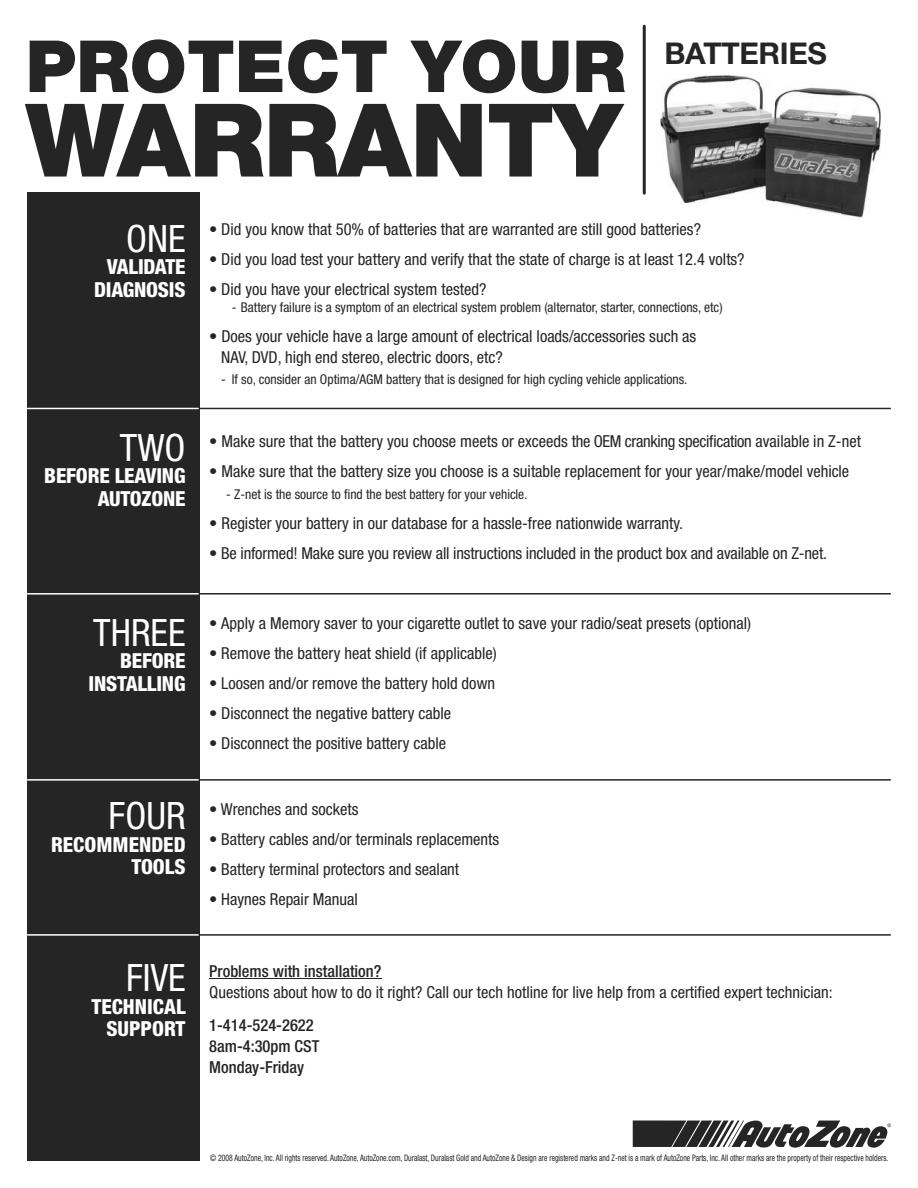
<style>
.page{position:relative;width:918px;height:1188px;background:#fff}
.page>*{position:absolute;margin:0;border:0;box-sizing:border-box;transform-origin:0 0}
.t1{font:900 101.7px "Helvetica Neue";letter-spacing:-.01em;color:#252525}
.t2{font:900 72px "Helvetica Neue";color:#252525}
.t3{font:condensed 37.8px "Helvetica Neue";color:#fff}
.t4{font:700 30px "Helvetica Neue";letter-spacing:-.01em;color:#252525}
.t5{font:800 condensed 20.7px/22.6px "Helvetica Neue";letter-spacing:-.01em;color:#fff;text-align:right}
.t6{font:condensed 16.5px/21px "Helvetica Neue";color:#252525}
.t7{font:500 condensed 16.5px/21px "Helvetica Neue";color:#252525}
.t8{font:condensed 13.5px "Helvetica Neue";color:#252525}
.t9{font:condensed 9px "Helvetica Neue";color:#252525;scale:.85 1}
</style>
<div class="page">
<div style="left:27px;top:192px;width:172px;height:969px;background:#252525"></div>
<hr style="left:643px;top:25px;width:3px;height:170px;background:#252525;border-radius:2px">
<hr style="left:209px;top:978px;width:173px;height:1px;background:#252525">
<hr style="left:27px;top:408px;width:864px;height:1px;background:#252525">
<hr style="left:27px;top:593px;width:864px;height:2px;background:#252525">
<hr style="left:27px;top:779px;width:864px;height:2px;background:#252525">
<hr style="left:27px;top:934px;width:864px;height:2px;background:#252525">
<hr style="left:27px;top:408px;width:172px;height:1px;background:#fff">
<hr style="left:27px;top:593px;width:172px;height:2px;background:#fff">
<hr style="left:27px;top:779px;width:172px;height:2px;background:#fff">
<hr style="left:27px;top:934px;width:172px;height:2px;background:#fff">
<svg style="left:633px;top:1120px;width:258px;height:28px"></svg>
<img style="left:662px;top:75px;width:99px;height:41px">
<img style="left:659px;top:116px;width:102px;height:87px">
<img style="left:775px;top:87px;width:106px;height:87px">
<img style="left:775px;top:174px;width:95px;height:44px">
<img style="left:761px;top:86px;width:14px;height:116px">
<h2 class="t2" style="left:26px;top:41px;width:602px">PROTECT YOUR</h2>
<h1 class="t1" style="left:26px;top:104px;width:597px">WARRANTY</h1>
<h3 class="t4" style="left:664px;top:43px;width:164px">BATTERIES</h3>
<h3 class="t3" style="left:126px;top:225px;width:61px">ONE</h3>
<p class="t5" style="left:94px;top:258px;width:93px">VALIDATE<br>DIAGNOSIS</p>
<p class="t6" style="left:209px;top:220px;width:493px">• Did you know that 50% of batteries that are warranted are still good batteries?</p>
<p class="t6" style="left:209px;top:250px;width:537px">• Did you load test your battery and verify that the state of charge is at least 12.4 volts?</p>
<p class="t6" style="left:209px;top:280px;width:279px">• Did you have your electrical system tested?</p>
<p class="t8" style="left:232px;top:302px;width:492px">- Battery failure is a symptom of an electrical system problem (alternator, starter, connections, etc)</p>
<p class="t6" style="left:221px;top:327px;width:477px;text-indent:-12px">• Does your vehicle have a large amount of electrical loads/accessories such as<br>NAV, DVD, high end stereo, electric doors, etc?</p>
<p class="t8" style="left:221px;top:374px;width:468px">- If so, consider an Optima/AGM battery that is designed for high cycling vehicle applications.</p>
<h3 class="t3" style="left:120px;top:434px;width:67px">TWO</h3>
<p class="t5" style="left:44px;top:467px;width:143px">BEFORE LEAVING<br>AUTOZONE</p>
<p class="t6" style="left:209px;top:432px;width:653px">• Make sure that the battery you choose meets or exceeds the OEM cranking specification available in Z-net</p>
<p class="t6" style="left:209px;top:462px;width:641px">• Make sure that the battery size you choose is a suitable replacement for your year/make/model vehicle</p>
<p class="t8" style="left:226px;top:489px;width:303px">- Z-net is the source to find the best battery for your vehicle.</p>
<p class="t6" style="left:209px;top:514px;width:475px">• Register your battery in our database for a hassle-free nationwide warranty.</p>
<p class="t6" style="left:209px;top:544px;width:619px">• Be informed! Make sure you review all instructions included in the product box and available on Z-net.</p>
<h3 class="t3" style="left:93px;top:619px;width:94px">THREE</h3>
<p class="t5" style="left:89px;top:651px;width:98px">BEFORE<br>INSTALLING</p>
<p class="t6" style="left:209px;top:614px;width:543px">• Apply a Memory saver to your cigarette outlet to save your radio/seat presets (optional)</p>
<p class="t6" style="left:209px;top:644px;width:289px">• Remove the battery heat shield (if applicable)</p>
<p class="t6" style="left:209px;top:674px;width:287px">• Loosen and/or remove the battery hold down</p>
<p class="t6" style="left:209px;top:704px;width:243px">• Disconnect the negative battery cable</p>
<p class="t6" style="left:209px;top:734px;width:238px">• Disconnect the positive battery cable</p>
<h3 class="t3" style="left:109px;top:802px;width:78px">FOUR</h3>
<p class="t5" style="left:51px;top:835px;width:136px">RECOMMENDED<br>TOOLS</p>
<p class="t6" style="left:209px;top:800px;width:151px">• Wrenches and sockets</p>
<p class="t6" style="left:209px;top:830px;width:292px">• Battery cables and/or terminals replacements</p>
<p class="t6" style="left:209px;top:860px;width:251px">• Battery terminal protectors and sealant</p>
<p class="t6" style="left:209px;top:890px;width:150px">• Haynes Repair Manual</p>
<h3 class="t3" style="left:126px;top:964px;width:61px">FIVE</h3>
<p class="t5" style="left:91px;top:997px;width:96px">TECHNICAL<br>SUPPORT</p>
<p class="t7" style="left:209px;top:962px;width:174px">Problems with installation?</p>
<p class="t6" style="left:209px;top:983px;width:625px">Questions about how to do it right? Call our tech hotline for live help from a certified expert technician:</p>
<p class="t7" style="left:209px;top:1016px;width:112px">1-414-524-2622<br>8am-4:30pm CST<br>Monday-Friday</p>
<p class="t9" style="left:210px;top:1154px;width:799px">© 2008 AutoZone, Inc. All rights reserved. AutoZone, AutoZone.com, Duralast, Duralast Gold and AutoZone &amp; Design are registered marks and Z-net is a mark of AutoZone Parts, Inc. All other marks are the property of their respective holders.</p>
</div>
